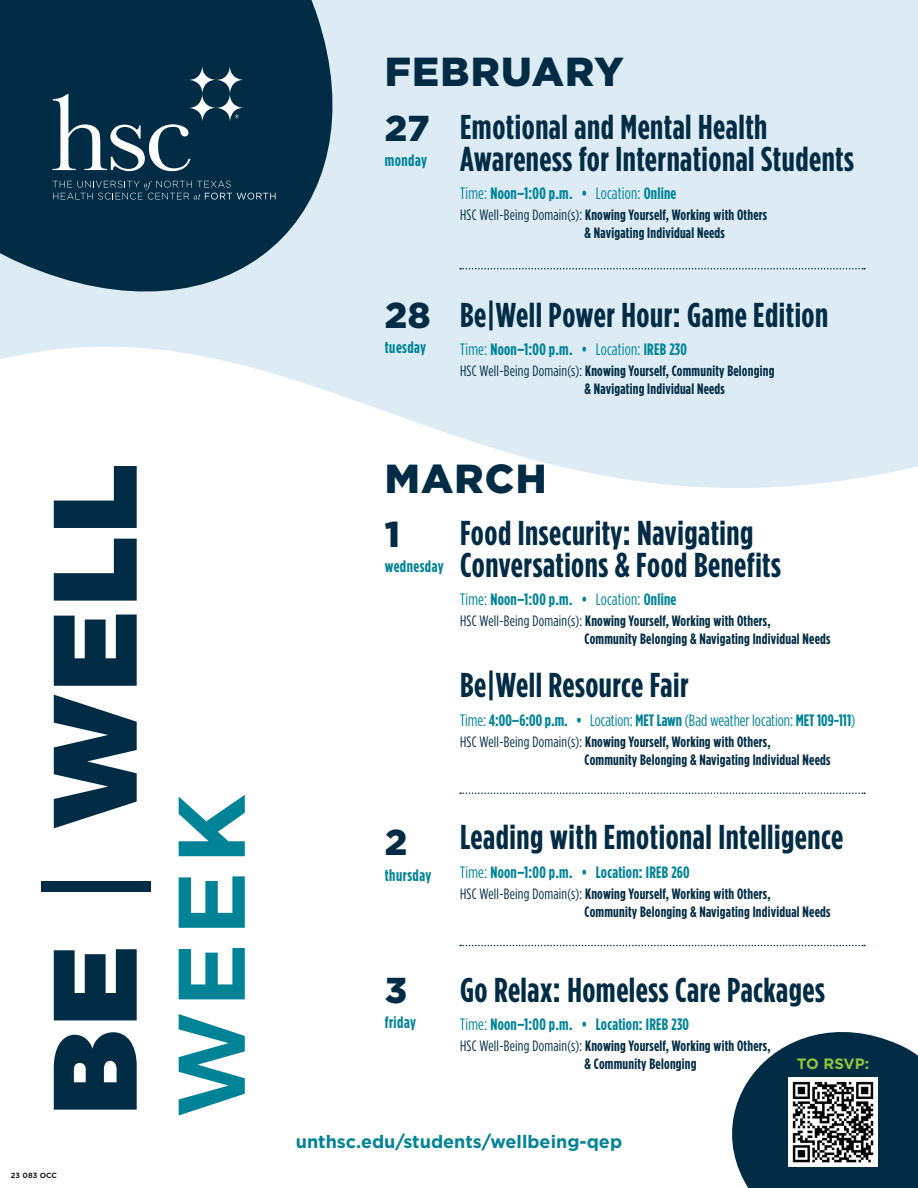
<style>
.page{position:relative;width:918px;height:1188px;background:#fff}
.page>*{position:absolute;margin:0;border:0;box-sizing:border-box;transform-origin:0 0}
.t1{font:900 118.2px "Montserrat";letter-spacing:.03em;color:#022c45}
.t2{font:600 94.5px "Montserrat";color:#008397}
.t3{font:900 40.5px "Gotham";letter-spacing:.03em;color:#022c45}
.t4{font:900 36px "Gotham";color:#022c45}
.t5{font:700 34.5px/31.5px "Gotham Condensed";letter-spacing:.015em;color:#022c45}
.t6{font:700 18px "Gotham";color:#008397}
.t7{font:700 16.5px "Gotham Condensed";letter-spacing:.015em;color:#008397}
.t8{font:16.5px "Gotham Condensed";color:#008397}
.t9{font:700 15px/18px "Gotham Condensed";letter-spacing:.015em;color:#022c45}
.t10{font:700 15px "Gotham";letter-spacing:-.015em;color:#90c53c}
.t11{font:700 7.5px "Gotham";color:#231f20}
.s1{font-weight:400}
.s2{font-weight:700}
</style>
<div class="page">
<svg style="left:0;top:0;width:918px;height:488px;fill:#ddecf4"></svg>
<svg style="left:0;top:0;width:383px;height:355px;background:#5c7a8c"></svg>
<svg style="left:732px;top:1032px;width:186px;height:156px;fill:#022c45"></svg>
<svg style="left:53px;top:181px;width:223px;height:19px;background:#1d4258"></svg>
<svg style="left:52px;top:94px;width:138px;height:77px"></svg>
<svg style="left:189px;top:66px;width:27px;height:28px"></svg>
<svg style="left:216px;top:66px;width:28px;height:28px"></svg>
<svg style="left:189px;top:94px;width:27px;height:28px"></svg>
<svg style="left:216px;top:94px;width:28px;height:28px"></svg>
<svg style="left:235px;top:115px;width:4px;height:3px"></svg>
<img style="left:789px;top:1078px;width:88px;height:88px">
<svg style="left:460px;top:268px;width:405px;height:1px"></svg>
<svg style="left:460px;top:792px;width:405px;height:2px"></svg>
<svg style="left:460px;top:945px;width:405px;height:1px"></svg>
<h1 class="t1" style="left:-5px;top:1116px;width:652px;rotate:-90deg">BE <span class="s1">|</span> WELL</h1>
<p class="t11" style="left:11px;top:1171px;width:47px">23 083 OCC</p>
<h2 class="t2" style="left:134px;top:1116px;width:323px;rotate:-90deg">WEEK</h2>
<p class="t3" style="left:385px;top:44px;width:241px">FEBRUARY</p>
<p class="t4" style="left:385px;top:103px;width:46px">27</p>
<p class="t7" style="left:385px;top:151px;width:44px">monday</p>
<p class="t4" style="left:385px;top:290px;width:47px">28</p>
<p class="t7" style="left:385px;top:338px;width:43px">tuesday</p>
<p class="t5" style="left:460px;top:111px;width:395px">Emotional and Mental Health<br>Awareness for International Students</p>
<p class="t7" style="left:460px;top:184px;width:218px"><span class="s1">Time:</span> Noon–1:00 p.m. • <span class="s1">Location:</span> Online</p>
<p class="t9" style="left:585px;top:206px;width:184px;text-indent:-124px"><span class="s1">HSC Well-Being Domain(s):</span> Knowing Yourself, Working with Others &amp; Navigating Individual Needs</p>
<p class="t5" style="left:460px;top:299px;width:370px">Be|Well Power Hour: Game Edition</p>
<p class="t7" style="left:460px;top:340px;width:228px"><span class="s1">Time:</span> Noon–1:00 p.m. • <span class="s1">Location:</span> IREB 230</p>
<p class="t9" style="left:460px;top:362px;width:316px"><span class="s1">HSC Well-Being Domain(s):</span> Knowing Yourself, Community Belonging</p>
<p class="t9" style="left:585px;top:380px;width:142px">&amp; Navigating Individual Needs</p>
<p class="t3" style="left:385px;top:450px;width:163px">MARCH</p>
<p class="t4" style="left:385px;top:509px;width:17px">1</p>
<p class="t7" style="left:385px;top:557px;width:61px">wednesday</p>
<p class="t5" style="left:460px;top:517px;width:322px">Food Insecurity: Navigating<br>Conversations &amp; Food Benefits</p>
<p class="t7" style="left:460px;top:590px;width:218px"><span class="s1">Time:</span> Noon–1:00 p.m. • <span class="s1">Location:</span> Online</p>
<p class="t9" style="left:460px;top:612px;width:312px"><span class="s1">HSC Well-Being Domain(s):</span> Knowing Yourself, Working with Others,</p>
<p class="t9" style="left:585px;top:630px;width:247px">Community Belonging &amp; Navigating Individual Needs</p>
<p class="t5" style="left:460px;top:669px;width:230px">Be|Well Resource Fair</p>
<p class="t8" style="left:460px;top:710px;width:397px">Time: <span class="s2">4:00–6:00 p.m. •</span> Location: <span class="s2">MET Lawn</span> (Bad weather location: <span class="s2">MET 109-111</span>)</p>
<p class="t9" style="left:460px;top:732px;width:312px"><span class="s1">HSC Well-Being Domain(s):</span> Knowing Yourself, Working with Others,</p>
<p class="t9" style="left:585px;top:750px;width:247px">Community Belonging &amp; Navigating Individual Needs</p>
<p class="t4" style="left:385px;top:818px;width:24px">2</p>
<p class="t7" style="left:385px;top:865px;width:48px">thursday</p>
<p class="t4" style="left:385px;top:965px;width:24px">3</p>
<p class="t7" style="left:385px;top:1013px;width:33px">friday</p>
<p class="t5" style="left:460px;top:821px;width:385px">Leading with Emotional Intelligence</p>
<p class="t7" style="left:460px;top:862px;width:231px"><span class="s1">Time:</span> Noon–1:00 p.m. • Location: IREB 260</p>
<p class="t9" style="left:460px;top:885px;width:312px"><span class="s1">HSC Well-Being Domain(s):</span> Knowing Yourself, Working with Others,</p>
<p class="t9" style="left:585px;top:903px;width:247px">Community Belonging &amp; Navigating Individual Needs</p>
<p class="t5" style="left:460px;top:974px;width:366px">Go Relax: Homeless Care Packages</p>
<p class="t7" style="left:460px;top:1015px;width:231px"><span class="s1">Time:</span> Noon–1:00 p.m. • Location: IREB 230</p>
<p class="t9" style="left:460px;top:1037px;width:312px"><span class="s1">HSC Well-Being Domain(s):</span> Knowing Yourself, Working with Others,</p>
<p class="t9" style="left:585px;top:1055px;width:114px">&amp; Community Belonging</p>
<p class="t10" style="left:797px;top:1054px;width:74px">TO RSVP:</p>
<p class="t6" style="left:296px;top:1130px;width:328px">unthsc.edu/students/wellbeing-qep</p>
</div>
